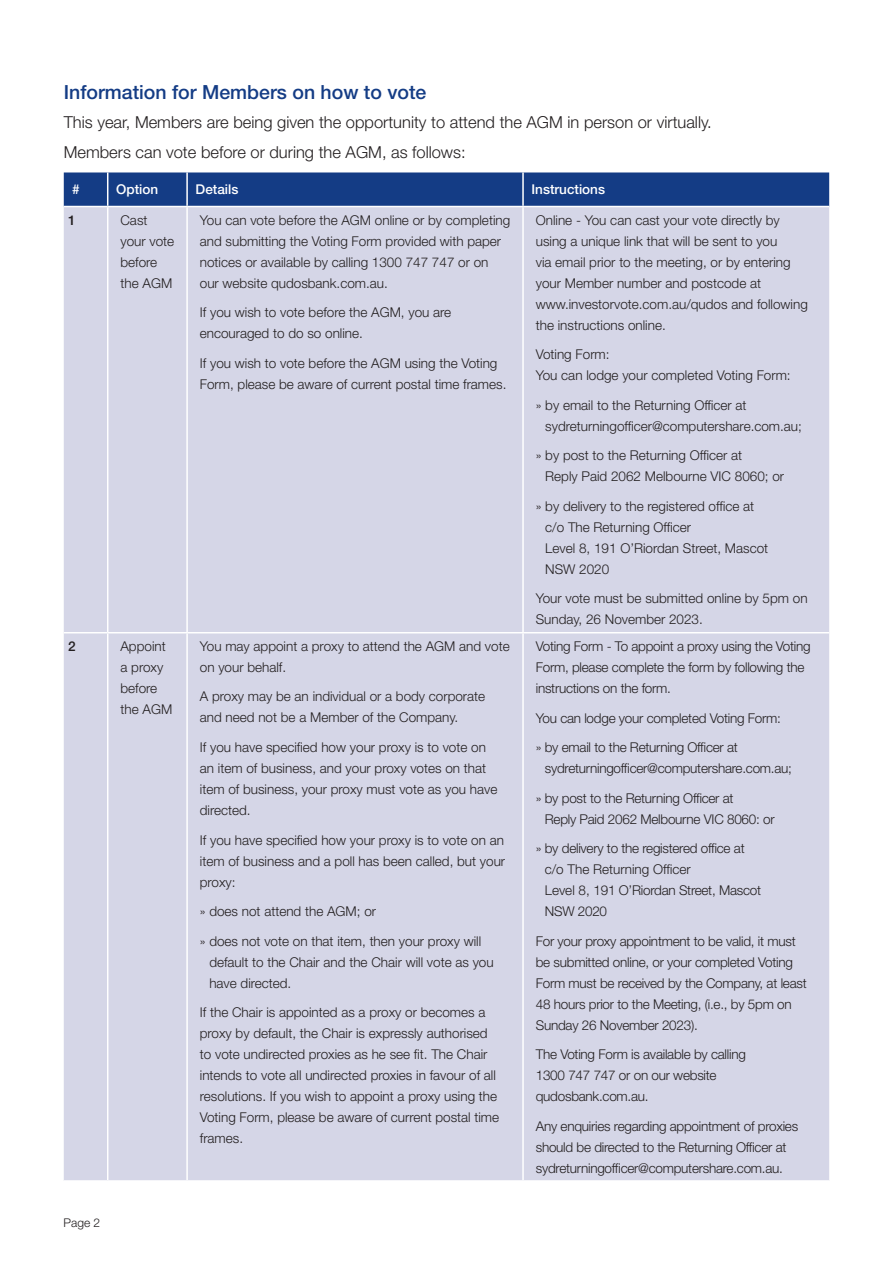
<style>
.page{position:relative;width:893px;height:1263px;background:#fff}
.page>*{position:absolute;margin:0;border:0;box-sizing:border-box;transform-origin:0 0}
.t1{font:500 19.5px "Helvetica Neue LT Std";color:#143c85}
.t2{font:300 16.5px/29.5px "Helvetica Neue LT Std";color:#231f20}
.t3{font:300 13.5px/21px "Helvetica Neue LT Std";color:#231f20}
.t4{font:300 13.5px/21px "Helvetica Neue LT Std";letter-spacing:-.02em;color:#231f20}
.t5{font:500 13.5px "Helvetica Neue LT Std";color:#fff}
.t6{font:500 13.5px "Helvetica Neue LT Std";color:#231f20}
.t7{font:300 12px "Helvetica Neue LT Std";color:#231f20}
</style>
<div class="page">
<div style="left:64px;top:172px;width:765px;height:34px;background:#143c85"></div>
<div style="left:64px;top:207px;width:765px;height:973px;background:#d5d6e7"></div>
<hr style="left:107px;top:172px;width:1px;height:34px;background:#fff">
<hr style="left:186px;top:172px;width:2px;height:34px;background:#fff">
<hr style="left:522px;top:172px;width:2px;height:34px;background:#fff">
<hr style="left:107px;top:207px;width:1px;height:425px;background:#fff">
<hr style="left:186px;top:207px;width:2px;height:425px;background:#fff">
<hr style="left:522px;top:207px;width:2px;height:425px;background:#fff">
<hr style="left:64px;top:632px;width:44px;height:1px;background:#fff">
<hr style="left:107px;top:633px;width:1px;height:547px;background:#fff">
<hr style="left:187px;top:632px;width:336px;height:1px;background:#fff">
<hr style="left:186px;top:633px;width:2px;height:547px;background:#fff">
<hr style="left:523px;top:632px;width:306px;height:1px;background:#fff">
<hr style="left:522px;top:633px;width:2px;height:547px;background:#fff">
<hr style="left:108px;top:632px;width:79px;height:1px;background:#fff">
<h1 class="t1" style="left:64px;top:80px;width:364px">Information for Members on how to vote</h1>
<p class="t2" style="left:64px;top:107px;width:649px">This year, Members are being given the opportunity to attend the AGM in person or virtually.<br>Members can vote before or during the AGM, as follows:</p>
<p class="t5" style="left:72px;top:181px;width:9px">#</p>
<p class="t5" style="left:116px;top:181px;width:44px">Option</p>
<p class="t5" style="left:196px;top:181px;width:44px">Details</p>
<p class="t5" style="left:531px;top:181px;width:75px">Instructions</p>
<p class="t6" style="left:68px;top:212px;width:9px">1</p>
<p class="t3" style="left:120px;top:209px;width:55px">Cast your vote before the AGM</p>
<p class="t3" style="left:200px;top:209px;width:312px">You can vote before the AGM online or by completing and submitting the Voting Form provided with paper notices or available by calling 1300 747 747 or on our website qudosbank.com.au.</p>
<p class="t3" style="left:200px;top:302px;width:253px">If you wish to vote before the AGM, you are encouraged to do so online.</p>
<p class="t3" style="left:200px;top:352px;width:308px">If you wish to vote before the AGM using the Voting<br>Form, please be aware of current postal time frames.</p>
<p class="t3" style="left:536px;top:209px;width:274px">Online - You can cast your vote directly by using a unique link that will be sent to you<br>via email prior to the meeting, or by entering your Member number and postcode at www.investorvote.com.au/qudos and following the instructions online.</p>
<p class="t3" style="left:536px;top:344px;width:256px">Voting Form:<br>You can lodge your completed Voting Form:</p>
<p class="t3" style="left:545px;top:394px;width:258px;text-indent:-10px">» by email to the Returning Officer at sydreturningofficer@computershare.com.au;</p>
<p class="t3" style="left:545px;top:445px;width:240px;text-indent:-10px">» by post to the Returning Officer at<br>Reply Paid 2062 Melbourne VIC 8060; or</p>
<p class="t3" style="left:545px;top:495px;width:224px;text-indent:-10px">» by delivery to the registered office at c/o The Returning Officer<br>Level 8, 191 O’Riordan Street, Mascot<br>NSW 2020</p>
<p class="t3" style="left:536px;top:588px;width:273px">Your vote must be submitted online by 5pm on<br>Sunday, 26 November 2023.</p>
<p class="t6" style="left:68px;top:638px;width:9px">2</p>
<p class="t3" style="left:120px;top:635px;width:53px">Appoint a proxy before the AGM</p>
<p class="t3" style="left:200px;top:635px;width:311px">You may appoint a proxy to attend the AGM and vote on your behalf.</p>
<p class="t3" style="left:200px;top:686px;width:287px">A proxy may be an individual or a body corporate and need not be a Member of the Company.</p>
<p class="t3" style="left:200px;top:736px;width:299px">If you have specified how your proxy is to vote on an item of business, and your proxy votes on that item of business, your proxy must vote as you have directed.</p>
<p class="t3" style="left:200px;top:829px;width:307px;text-align:justify">If you have specified how your proxy is to vote on an item of business and a poll has been called, but your proxy:</p>
<p class="t3" style="left:200px;top:896px;width:283px;line-height:29.5px">» does not attend the AGM; or<br>» does not vote on that item, then your proxy will</p>
<p class="t3" style="left:209px;top:951px;width:286px">default to the Chair and the Chair will vote as you have directed.</p>
<p class="t3" style="left:200px;top:1001px;width:301px">If the Chair is appointed as a proxy or becomes a proxy by default, the Chair is expressly authorised to vote undirected proxies as he see fit. The Chair intends to vote all undirected proxies in favour of all resolutions. If you wish to appoint a proxy using the Voting Form, please be aware of current postal time frames.</p>
<p class="t7" style="left:64px;top:1215px;width:38px">Page 2</p>
<p class="t4" style="left:536px;top:635px;width:276px">Voting Form - To appoint a proxy using the Voting<br>Form, please complete the form by following the instructions on the form.</p>
<p class="t4" style="left:536px;top:703px;width:247px;line-height:29.5px">You can lodge your completed Voting Form: » by email to the Returning Officer at</p>
<p class="t4" style="left:536px;top:753px;width:258px;line-height:29.5px;text-indent:9px">sydreturningofficer@computershare.com.au; » by post to the Returning Officer at</p>
<p class="t4" style="left:536px;top:804px;width:240px;line-height:29.5px;text-indent:9px">Reply Paid 2062 Melbourne VIC 8060: or » by delivery to the registered office at</p>
<p class="t4" style="left:545px;top:858px;width:218px">c/o The Returning Officer<br>Level 8, 191 O’Riordan Street, Mascot<br>NSW 2020</p>
<p class="t4" style="left:536px;top:930px;width:272px">For your proxy appointment to be valid, it must be submitted online, or your completed Voting Form must be received by the Company, at least 48 hours prior to the Meeting, (i.e., by 5pm on Sunday 26 November 2023).</p>
<p class="t4" style="left:536px;top:1043px;width:212px">The Voting Form is available by calling<br>1300 747 747 or on our website qudosbank.com.au.</p>
<p class="t4" style="left:536px;top:1115px;width:264px">Any enquiries regarding appointment of proxies should be directed to the Returning Officer at sydreturningofficer@computershare.com.au.</p>
</div>
